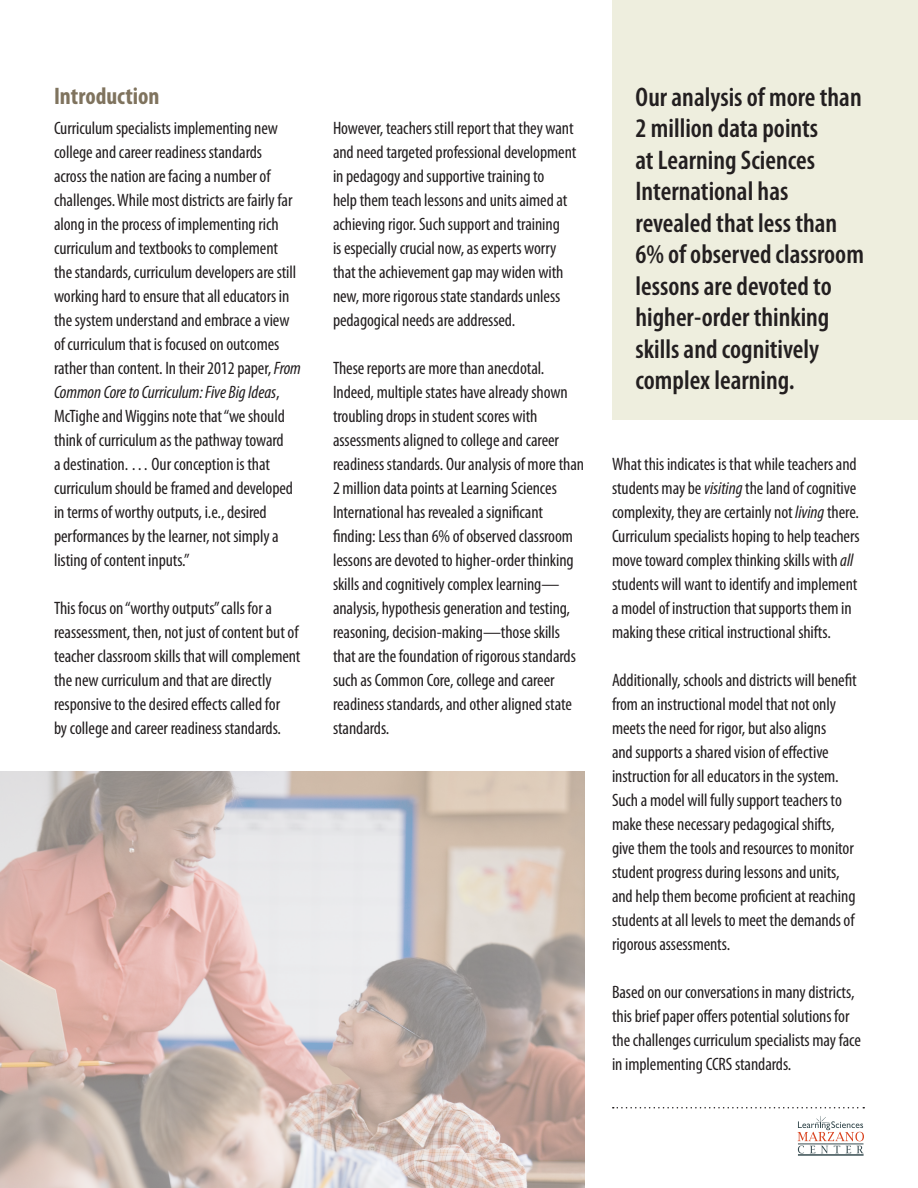
<style>
.page{position:relative;width:918px;height:1188px;background:#fff}
.page>*{position:absolute;margin:0;border:0;box-sizing:border-box;transform-origin:0 0}
.Pull_Quote{font:600 condensed 27px/31.5px "Myriad Pro";color:#231f20}
.Subhead{font:700 condensed 24px "Myriad Pro";color:#7f735e}
.Body_Copy{font:condensed 18px/24px "Myriad Pro";letter-spacing:-.005em;color:#231f20}
.s1{font-style:italic}
</style>
<div class="page">
<svg style="left:798px;top:1116px;width:66px;height:37px"></svg>
<hr style="left:798px;top:1144px;width:65px;height:1px;background:#374b50">
<hr style="left:798px;top:1155px;width:65px;height:1px;background:#374b50">
<svg style="left:613px;top:1107px;width:251px;height:1px"></svg>
<div style="left:612px;top:0;width:306px;height:419px;background:#eeeede"></div>
<img style="left:0;top:771px;width:585px;height:417px">
<p class="Subhead" style="left:54px;top:81px;width:107px">Introduction</p>
<p class="Body_Copy" style="left:54px;top:116px;width:248px">Curriculum specialists implementing new college and career readiness standards<br>across the nation are facing a number of challenges. While most districts are fairly far along in the process of implementing rich curriculum and textbooks to complement<br>the standards, curriculum developers are still working hard to ensure that all educators in the system understand and embrace a view of curriculum that is focused on outcomes rather than content. In their 2012 paper, <span class="s1">From Common Core to Curriculum: Five Big Ideas</span>, McTighe and Wiggins note that “we should think of curriculum as the pathway toward<br>a destination. … Our conception is that curriculum should be framed and developed in terms of worthy outputs, i.e., desired performances by the learner, not simply a listing of content inputs.”</p>
<p class="Body_Copy" style="left:54px;top:596px;width:248px">This focus on “worthy outputs” calls for a reassessment, then, not just of content but of teacher classroom skills that will complement the new curriculum and that are directly responsive to the desired effects called for<br>by college and career readiness standards.</p>
<p class="Body_Copy" style="left:333px;top:116px;width:245px">However, teachers still report that they want and need targeted professional development in pedagogy and supportive training to<br>help them teach lessons and units aimed at achieving rigor. Such support and training<br>is especially crucial now, as experts worry that the achievement gap may widen with new, more rigorous state standards unless pedagogical needs are addressed.</p>
<p class="Body_Copy" style="left:333px;top:356px;width:253px">These reports are more than anecdotal.<br>Indeed, multiple states have already shown troubling drops in student scores with assessments aligned to college and career readiness standards. Our analysis of more than 2 million data points at Learning Sciences International has revealed a significant finding: Less than 6% of observed classroom lessons are devoted to higher-order thinking skills and cognitively complex learning— analysis, hypothesis generation and testing, reasoning, decision-making—those skills that are the foundation of rigorous standards such as Common Core, college and career readiness standards, and other aligned state standards.</p>
<p class="Pull_Quote" style="left:636px;top:81px;width:230px">Our analysis of more than<br>2 million data points<br>at Learning Sciences<br>International has revealed that less than<br>6% of observed classroom lessons are devoted to higher-order thinking skills and cognitively complex learning.</p>
<p class="Body_Copy" style="left:612px;top:452px;width:249px">What this indicates is that while teachers and students may be <span class="s1">visiting</span> the land of cognitive complexity, they are certainly not <span class="s1">living</span> there.<br>Curriculum specialists hoping to help teachers move toward complex thinking skills with <span class="s1">all </span>students will want to identify and implement a model of instruction that supports them in making these critical instructional shifts.</p>
<p class="Body_Copy" style="left:612px;top:668px;width:246px">Additionally, schools and districts will benefit from an instructional model that not only meets the need for rigor, but also aligns<br>and supports a shared vision of effective instruction for all educators in the system.<br>Such a model will fully support teachers to make these necessary pedagogical shifts, give them the tools and resources to monitor student progress during lessons and units, and help them become proficient at reaching students at all levels to meet the demands of rigorous assessments.</p>
<p class="Body_Copy" style="left:612px;top:980px;width:250px">Based on our conversations in many districts, this brief paper offers potential solutions for the challenges curriculum specialists may face in implementing CCRS standards.</p>
</div>
